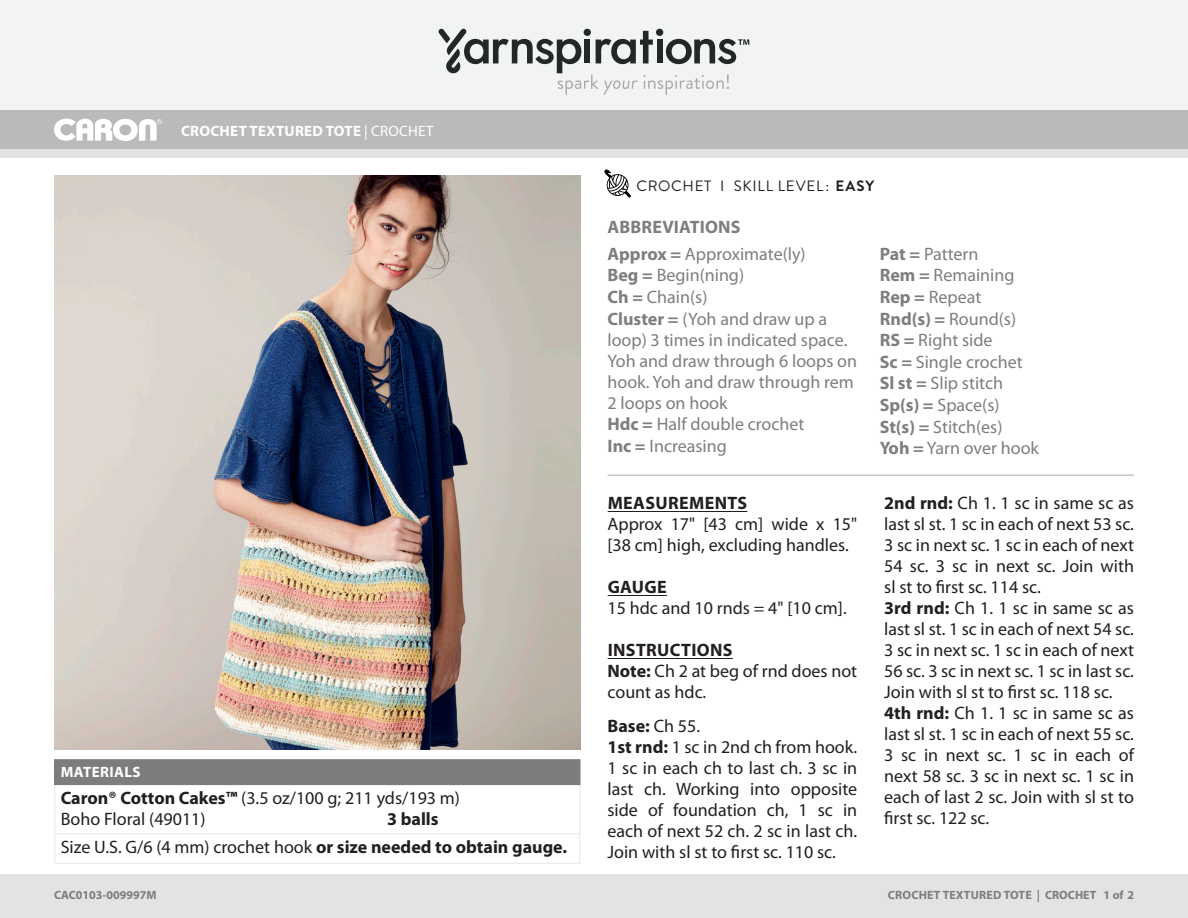
<style>
.page{position:relative;width:1188px;height:918px;background:#fff}
.page>*{position:absolute;margin:0;border:0;box-sizing:border-box;transform-origin:0 0}
.Instructions{font:18px/21px "Myriad Pro";color:#231f20;text-align:justify}
.Abbreviations{font:18px/21px "Myriad Pro";color:#7d7e81}
.Body{font:18px/21px "Myriad Pro";color:#231f20}
.Materials{font:18px "Myriad Pro";color:#231f20}
.Subhead_All_Caps{font:700 18px "Myriad Pro";letter-spacing:.02em;color:#231f20}
.Abbreviations_Head{font:700 18px "Myriad Pro";letter-spacing:.01em;color:#7d7e81}
.Instructions-2{font:700 18px "Myriad Pro";color:#231f20}
.Body-2{font:700 18px "Myriad Pro";color:#231f20}
.Pattern_Title{font:700 15px "Myriad Pro";letter-spacing:.02em;color:#fff}
.Skill_Level{font:15px "Brandon Grotesque";letter-spacing:.05em;color:#231f20}
.Materials_Head{font:700 15px "Myriad Pro";letter-spacing:.03em;color:#fff}
.t1{font:700 12px "Myriad Pro";letter-spacing:.02em;color:#7d7e81}
.t2{font:700 12px "Myriad Pro";color:#7d7e81}
.s1{font-weight:400}
.s2{font-weight:700}
</style>
<div class="page">
<div style="left:0;top:875px;width:1188px;height:43px;background:#e4e3e3"></div>
<div style="left:0;top:149px;width:1188px;height:9px;background:#e4e3e3"></div>
<div style="left:0;top:0;width:1188px;height:111px;background:#f2f3f4"></div>
<div style="left:0;top:111px;width:1188px;height:38px;background:#bbbaba"></div>
<hr style="left:608px;top:511px;width:139px;height:1px;background:#231f20">
<hr style="left:608px;top:595px;width:59px;height:1px;background:#231f20">
<hr style="left:608px;top:658px;width:125px;height:1px;background:#231f20">
<div style="left:55px;top:760px;width:525px;height:24px;background:#7d7d7d"></div>
<hr style="left:54px;top:785px;width:2px;height:48px;background:#ebeef0">
<hr style="left:579px;top:785px;width:1px;height:48px;background:#ebeef0">
<hr style="left:54px;top:835px;width:2px;height:27px;background:#ebeef0">
<hr style="left:54px;top:833px;width:526px;height:2px;background:#ebeef0">
<svg style="left:579px;top:835px;width:1px;height:27px"></svg>
<hr style="left:54px;top:862px;width:526px;height:2px;background:#ebeef0">
<hr style="left:54px;top:759px;width:526px;height:2px;background:#7d7d7d">
<hr style="left:54px;top:761px;width:2px;height:23px;background:#7d7d7d">
<hr style="left:54px;top:784px;width:526px;height:1px;background:#7d7d7d">
<img style="left:54px;top:176px;width:526px;height:573px">
<svg style="left:54px;top:119px;width:108px;height:22px"></svg>
<svg style="left:438px;top:29px;width:311px;height:66px"></svg>
<hr style="left:608px;top:475px;width:526px;height:1px;background:#aaa9a9">
<svg style="left:604px;top:169px;width:27px;height:29px"></svg>
<p class="Pattern_Title" style="left:181px;top:121px;width:254px">CROCHET TEXTURED TOTE <span class="s1">| CROCHET</span></p>
<p class="Materials_Head" style="left:61px;top:762px;width:81px">MATERIALS</p>
<p class="Instructions" style="left:61px;top:787px;width:401px"><span class="s2">Caron® Cotton Cakes™</span> (3.5 oz/100 g; 211 yds/193 m)</p>
<p class="Body" style="left:61px;top:808px;width:146px">Boho Floral (49011)</p>
<p class="Body-2" style="left:387px;top:807px;width:53px">3 balls</p>
<p class="Materials" style="left:61px;top:836px;width:508px">Size U.S. G/6 (4 mm) crochet hook <span class="s2">or size needed to obtain gauge.</span></p>
<p class="t2" style="left:54px;top:887px;width:104px">CAC0103-009997M</p>
<p class="Skill_Level" style="left:636px;top:175px;width:239px">CROCHET I SKILL LEVEL: <span class="s2">EASY</span></p>
<p class="Abbreviations_Head" style="left:608px;top:215px;width:135px">ABBREVIATIONS</p>
<p class="Abbreviations" style="left:608px;top:243px;width:200px"><span class="s2">Approx =</span> Approximate(ly)</p>
<p class="Abbreviations" style="left:608px;top:265px;width:138px"><span class="s2">Beg =</span> Begin(ning)</p>
<p class="Abbreviations" style="left:608px;top:286px;width:102px"><span class="s2">Ch =</span> Chain(s)</p>
<p class="Abbreviations" style="left:608px;top:308px;width:251px"><span class="s2">Cluster =</span> (Yoh and draw up a loop) 3 times in indicated space.<br>Yoh and draw through 6 loops on hook. Yoh and draw through rem<br>2 loops on hook</p>
<p class="Abbreviations" style="left:608px;top:413px;width:199px"><span class="s2">Hdc =</span> Half double crochet</p>
<p class="Abbreviations" style="left:608px;top:435px;width:121px"><span class="s2">Inc =</span> Increasing</p>
<p class="Subhead_All_Caps" style="left:608px;top:491px;width:141px">MEASUREMENTS</p>
<p class="Body" style="left:608px;top:513px;width:251px">Approx 17" [43 cm] wide x 15" [38 cm] high, excluding handles.</p>
<p class="Subhead_All_Caps" style="left:608px;top:575px;width:61px">GAUGE</p>
<p class="Body" style="left:608px;top:597px;width:241px">15 hdc and 10 rnds = 4" [10 cm].</p>
<p class="Subhead_All_Caps" style="left:608px;top:638px;width:126px">INSTRUCTIONS</p>
<p class="Instructions" style="left:608px;top:660px;width:251px"><span class="s2">Note:</span> Ch 2 at beg of rnd does not count as hdc.</p>
<p class="Instructions-2" style="left:608px;top:714px;width:94px">Base: <span class="s1">Ch 55.</span></p>
<p class="Instructions" style="left:608px;top:736px;width:251px"><span class="s2">1st rnd:</span> 1 sc in 2nd ch from hook.<br>1 sc in each ch to last ch. 3 sc in last ch. Working into opposite side of foundation ch, 1 sc in each of next 52 ch. 2 sc in last ch.<br>Join with sl st to first sc. 110 sc.</p>
<p class="Abbreviations" style="left:880px;top:243px;width:100px"><span class="s2">Pat =</span> Pattern</p>
<p class="Abbreviations" style="left:880px;top:265px;width:136px"><span class="s2">Rem =</span> Remaining</p>
<p class="Abbreviations" style="left:880px;top:286px;width:103px"><span class="s2">Rep =</span> Repeat</p>
<p class="Abbreviations" style="left:880px;top:308px;width:138px"><span class="s2">Rnd(s) =</span> Round(s)</p>
<p class="Abbreviations" style="left:880px;top:329px;width:114px"><span class="s2">RS =</span> Right side</p>
<p class="Abbreviations" style="left:880px;top:351px;width:145px"><span class="s2">Sc =</span> Single crochet</p>
<p class="Abbreviations" style="left:880px;top:373px;width:125px"><span class="s2">Sl st =</span> Slip stitch</p>
<p class="Abbreviations" style="left:880px;top:394px;width:121px"><span class="s2">Sp(s) =</span> Space(s)</p>
<p class="Abbreviations" style="left:880px;top:416px;width:124px"><span class="s2">St(s) =</span> Stitch(es)</p>
<p class="Abbreviations" style="left:880px;top:437px;width:161px"><span class="s2">Yoh =</span> Yarn over hook</p>
<p class="Instructions" style="left:884px;top:492px;width:251px"><span class="s2">2nd rnd:</span> Ch 1. 1 sc in same sc as last sl st. 1 sc in each of next 53 sc.<br>3 sc in next sc. 1 sc in each of next 54 sc. 3 sc in next sc. Join with sl st to first sc. 114 sc.</p>
<p class="Instructions" style="left:884px;top:597px;width:251px"><span class="s2">3rd rnd:</span> Ch 1. 1 sc in same sc as last sl st. 1 sc in each of next 54 sc.<br>3 sc in next sc. 1 sc in each of next 56 sc. 3 sc in next sc. 1 sc in last sc.<br>Join with sl st to first sc. 118 sc.</p>
<p class="Instructions" style="left:884px;top:702px;width:251px"><span class="s2">4th rnd:</span> Ch 1. 1 sc in same sc as last sl st. 1 sc in each of next 55 sc.<br>3 sc in next sc. 1 sc in each of next 58 sc. 3 sc in next sc. 1 sc in each of last 2 sc. Join with sl st to first sc. 122 sc.</p>
<p class="t1" style="left:888px;top:887px;width:248px">CROCHET TEXTURED TOTE | CROCHET 1 of 2</p>
</div>
